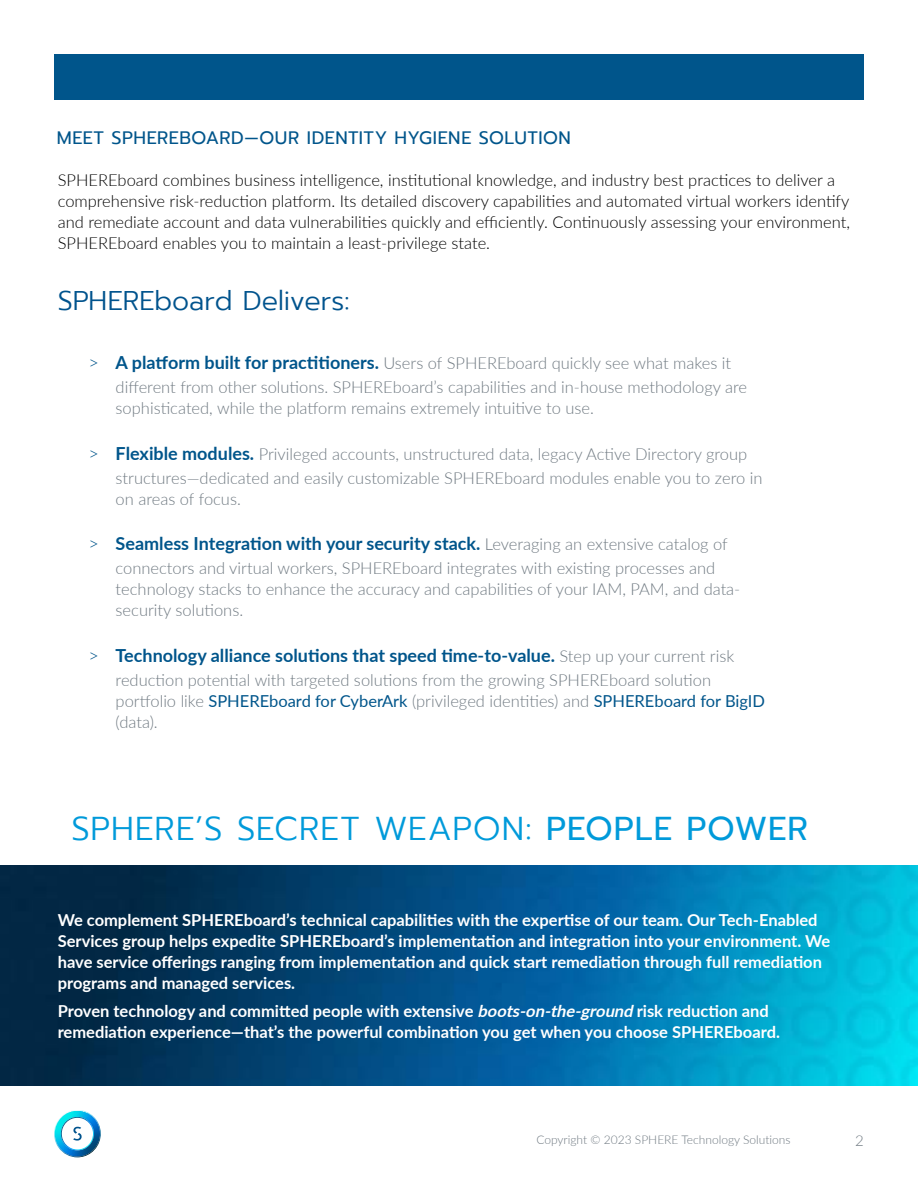
<style>
.page{position:relative;width:918px;height:1188px;background:#fff}
.page>*{position:absolute;margin:0;border:0;box-sizing:border-box;transform-origin:0 0}
.t1{font:300 33px "Prompt";letter-spacing:.03em;color:#009ada}
.t2{font:300 27px "Prompt";color:#00538d}
.t3{font:700 18px "Lato";color:#00558b}
.t4{font:18px "Prompt";letter-spacing:.025em;color:#00558b}
.t5{font:300 16.5px/21px "Lato";color:#707a82}
.t6{font:700 16.5px/21px "Lato";color:#fff}
.t7{font:300 16.5px/21px "Lato";color:#000}
.t8{font:300 15px "Lato";color:#707a82}
.t9{font:300 12px "Lato";color:#707a82}
.s1{font-size:18px;color:#00558b}
.s2{font-weight:700;font-size:18px;color:#00558b}
.s3{font-weight:300}
.s4{font-weight:300;font-size:16.5px;color:#707a82}
.s5{font-weight:400;color:#00558b}
.s6{font-weight:400}
.s7{font-style:italic}
</style>
<div class="page">
<div style="left:55px;top:55px;width:809px;height:45px;background:#00558b"></div>
<svg style="left:54px;top:1111px;width:47px;height:46px"></svg>
<img style="left:0;top:866px;width:918px;height:220px">
<p class="t4" style="left:57px;top:125px;width:516px">MEET SPHEREBOARD—OUR IDENTITY HYGIENE SOLUTION</p>
<p class="t7" style="left:58px;top:169px;width:794px">SPHEREboard combines business intelligence, institutional knowledge, and industry best practices to deliver a comprehensive risk-reduction platform. Its detailed discovery capabilities and automated virtual workers identify and remediate account and data vulnerabilities quickly and efficiently. Continuously assessing your environment, SPHEREboard enables you to maintain a least-privilege state.</p>
<h2 class="t2" style="left:58px;top:282px;width:293px">SPHEREboard Delivers:</h2>
<p class="t5" style="left:116px;top:351px;width:633px;line-height:24px;text-indent:-27px"><span class="s1">&gt;</span> <span class="s2">A platform built for practitioners.</span> Users of SPHEREboard quickly see what makes it different from other solutions. SPHEREboard’s capabilities and in-house methodology are</p>
<p class="t5" style="left:116px;top:397px;width:480px">sophisticated, while the platform remains extremely intuitive to use.</p>
<p class="t5" style="left:116px;top:441px;width:648px;line-height:24px;text-indent:-27px"><span class="s1">&gt;</span> <span class="s2">Flexible modules.</span> Privileged accounts, unstructured data, legacy Active Directory group structures—dedicated and easily customizable SPHEREboard modules enable you to zero in</p>
<p class="t5" style="left:116px;top:488px;width:127px">on areas of focus.</p>
<p class="t3" style="left:89px;top:530px;width:641px"><span class="s3">&gt;</span> Seamless Integration with your security stack. <span class="s4">Leveraging an extensive catalog of</span></p>
<p class="t5" style="left:116px;top:557px;width:626px">connectors and virtual workers, SPHEREboard integrates with existing processes and technology stacks to enhance the accuracy and capabilities of your IAM, PAM, and data&shy;security solutions.</p>
<p class="t3" style="left:89px;top:642px;width:647px"><span class="s3">&gt;</span> Technology alliance solutions that speed time-to-value. <span class="s4">Step up your current risk</span></p>
<p class="t5" style="left:116px;top:669px;width:651px">reduction potential with targeted solutions from the growing SPHEREboard solution portfolio like <span class="s5">SPHEREboard for CyberArk</span> (privileged identities) and <span class="s5">SPHEREboard for BigID </span>(data).</p>
<h1 class="t1" style="left:71px;top:806px;width:738px">SPHERE’S SECRET WEAPON: <span class="s6">PEOPLE POWER</span></h1>
<p class="t6" style="left:58px;top:909px;width:774px">We complement SPHEREboard’s technical capabilities with the expertise of our team. Our Tech-Enabled Services group helps expedite SPHEREboard’s implementation and integration into your environment. We have service offerings ranging from implementation and quick start remediation through full remediation programs and managed services.</p>
<p class="t6" style="left:58px;top:1000px;width:724px">Proven technology and committed people with extensive <span class="s7">boots-on-the-ground</span> risk reduction and remediation experience—that’s the powerful combination you get when you choose SPHEREboard.</p>
<p class="t9" style="left:536px;top:1131px;width:256px">Copyright © 2023 SPHERE Technology Solutions</p>
<p class="t8" style="left:855px;top:1130px;width:10px">2</p>
</div>
